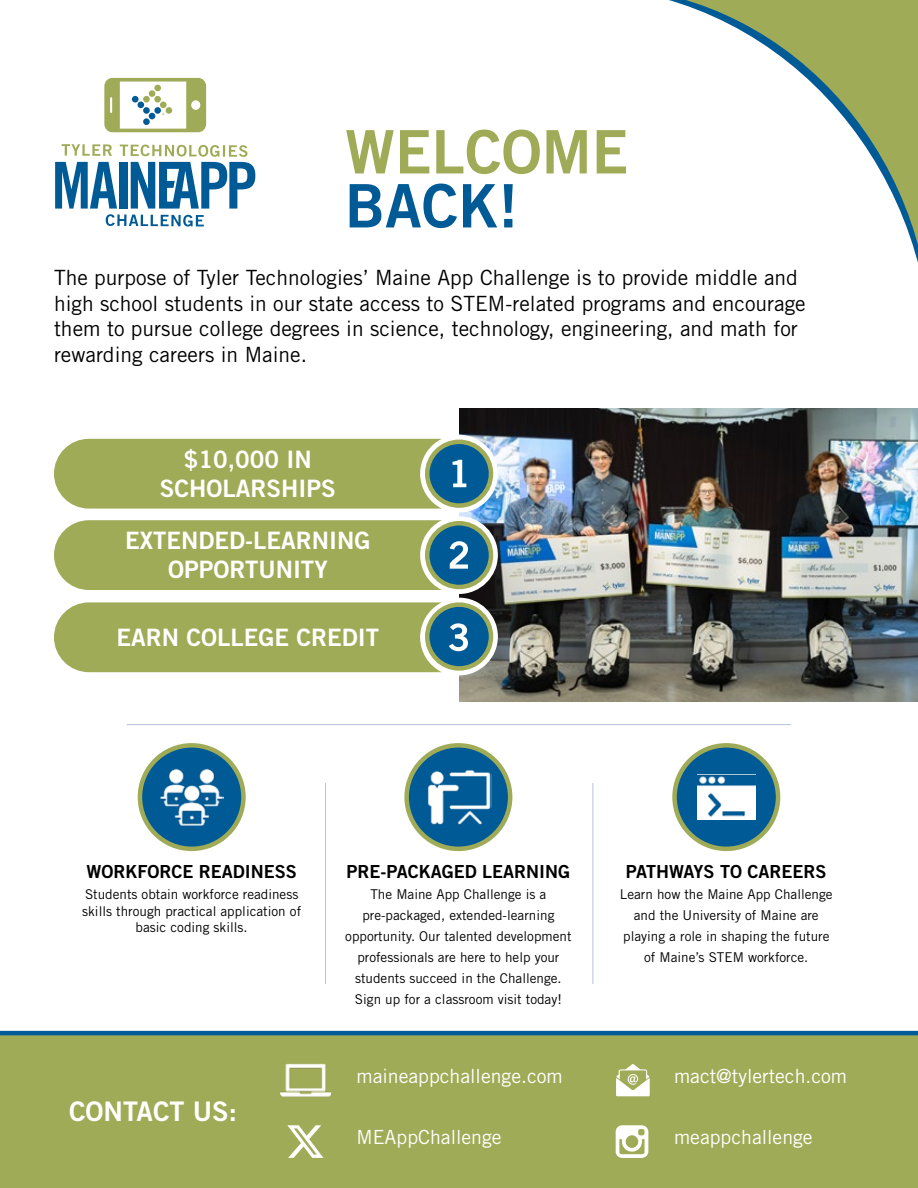
<style>
.page{position:relative;width:918px;height:1188px;background:#fff}
.page>*{position:absolute;margin:0;border:0;box-sizing:border-box;transform-origin:0 0}
.t1{font:60px "Trade Gothic LT Std Bd 2";color:#a0ab57}
.t2{font:60px "Trade Gothic LT Std Bd 2";color:#005a96}
.t3{font:27px "Trade Gothic LT Std Bd 2";color:#fff}
.t4{font:24px/28.8px "Trade Gothic LT Std Bd 2";color:#fff;text-align:center}
.t5{font:21px/25.5px "Trade Gothic LT Std";color:#000}
.t6{font:19.5px "Trade Gothic LT Std";color:#fff}
.t7{font:18px "Trade Gothic LT Std Bd 2";color:#000}
.t8{font:13.5px/21px "Trade Gothic LT Std";color:#000;text-align:center}
</style>
<div class="page">
<svg style="left:55px;top:144px;width:200px;height:83px"></svg>
<svg style="left:104px;top:78px;width:102px;height:54px"></svg>
<img style="left:459px;top:408px;width:459px;height:294px">
<div style="left:54px;top:439px;width:388px;height:70px;background:#a0ab57"></div>
<div style="left:54px;top:520px;width:388px;height:70px;background:#a0ab57"></div>
<div style="left:54px;top:602px;width:388px;height:70px;background:#a0ab57"></div>
<svg style="left:427px;top:442px;width:64px;height:64px"></svg>
<div style="left:425px;top:440px;width:68px;height:68px;border:4px solid #a0ab57;border-radius:50%"></div>
<svg style="left:427px;top:523px;width:64px;height:64px"></svg>
<div style="left:425px;top:521px;width:68px;height:68px;border:4px solid #a0ab57;border-radius:50%"></div>
<svg style="left:427px;top:605px;width:64px;height:63px"></svg>
<div style="left:425px;top:602px;width:68px;height:69px;border:4px solid #a0ab57;border-radius:50%"></div>
<svg style="left:449px;top:435px;width:49px;height:240px"></svg>
<div style="left:140px;top:745px;width:103px;height:104px;background:#005a96;border-radius:50%"></div>
<div style="left:138px;top:743px;width:108px;height:108px;border:4px solid #a0ab57;border-radius:50%"></div>
<img style="left:160px;top:768px;width:64px;height:58px">
<svg style="left:407px;top:745px;width:103px;height:104px;background:#13648e"></svg>
<div style="left:404px;top:743px;width:108px;height:108px;border:4px solid #a0ab57;border-radius:50%"></div>
<img style="left:427px;top:765px;width:64px;height:64px">
<div style="left:675px;top:745px;width:103px;height:104px;background:#005a96;border-radius:50%"></div>
<div style="left:672px;top:743px;width:108px;height:108px;border:4px solid #a0ab57;border-radius:50%"></div>
<img style="left:698px;top:775px;width:57px;height:45px">
<div style="left:0;top:1031px;width:918px;height:157px;background:#a0ab57"></div>
<hr style="left:325px;top:783px;width:1px;height:201px;background:#b6c2db">
<hr style="left:593px;top:783px;width:1px;height:201px;background:#b6c2db">
<hr style="left:127px;top:724px;width:664px;height:1px;background:#b6c2db">
<svg style="left:669px;top:0;width:249px;height:263px"></svg>
<svg style="left:616px;top:1125px;width:32px;height:33px"></svg>
<svg style="left:287px;top:1125px;width:36px;height:33px"></svg>
<img style="left:280px;top:1064px;width:51px;height:32px">
<svg style="left:616px;top:1064px;width:33px;height:32px"></svg>
<h1 class="t1" style="left:345px;top:115px;width:285px">WELCOME</h1>
<h1 class="t2" style="left:345px;top:169px;width:175px">BACK!</h1>
<p class="t5" style="left:54px;top:265px;width:753px">The purpose of Tyler Technologies’ Maine App Challenge is to provide middle and high school students in our state access to STEM-related programs and encourage them to pursue college degrees in science, technology, engineering, and math for rewarding careers in Maine.</p>
<h3 class="t4" style="left:160px;top:445px;width:177px">$10,000 IN<br>SCHOLARSHIPS</h3>
<h3 class="t4" style="left:125px;top:526px;width:247px">EXTENDED-LEARNING<br>OPPORTUNITY</h3>
<h3 class="t4" style="left:117px;top:623px;width:264px">EARN COLLEGE CREDIT</h3>
<h3 class="t7" style="left:86px;top:861px;width:212px">WORKFORCE READINESS</h3>
<p class="t8" style="left:82px;top:886px;width:220px;line-height:16.2px">Students obtain workforce readiness skills through practical application of basic coding skills.</p>
<h3 class="t7" style="left:346px;top:861px;width:225px">PRE-PACKAGED LEARNING</h3>
<p class="t8" style="left:345px;top:884px;width:228px">The Maine App Challenge is a pre-packaged, extended-learning opportunity. Our talented development professionals are here to help your students succeed in the Challenge.<br>Sign up for a classroom visit today!</p>
<h3 class="t7" style="left:626px;top:861px;width:202px">PATHWAYS TO CAREERS</h3>
<p class="t8" style="left:620px;top:884px;width:214px">Learn how the Maine App Challenge and the University of Maine are playing a role in shaping the future of Maine’s STEM workforce.</p>
<h2 class="t3" style="left:69px;top:1094px;width:169px">CONTACT US:</h2>
<h3 class="t6" style="left:356px;top:1064px;width:208px">maineappchallenge.com</h3>
<h3 class="t6" style="left:674px;top:1064px;width:175px">mact@tylertech.com</h3>
<h3 class="t6" style="left:356px;top:1125px;width:147px">MEAppChallenge</h3>
<h3 class="t6" style="left:674px;top:1125px;width:140px">meappchallenge</h3>
</div>
